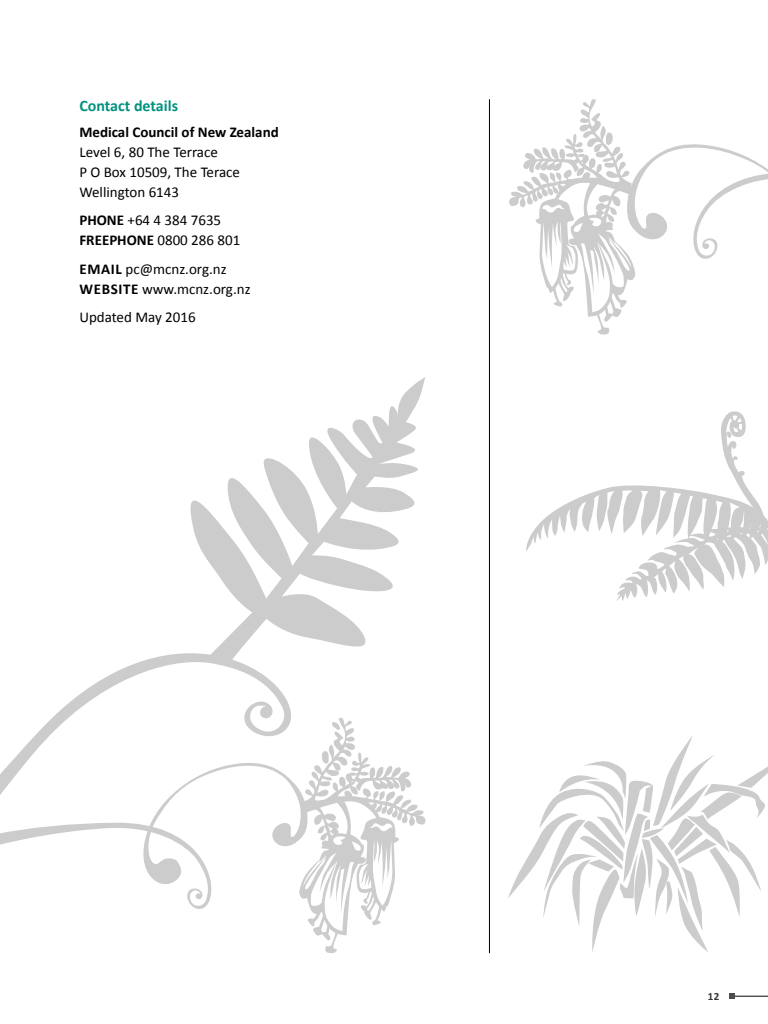
<style>
.page{position:relative;width:768px;height:1024px;background:#fff}
.page>*{position:absolute;margin:0;border:0;box-sizing:border-box;transform-origin:0 0}
.Body_Bold_Green{font:700 16px "Calibri";color:#00927e}
.Body_Copy{font:15px/20px "Calibri";color:#000}
.t1{font:700 11px "Calibri";color:#333}
.s1{font-weight:700}
</style>
<div class="page">
<hr style="left:732px;top:996px;width:36px;height:1px;background:#4d4d4d">
<svg style="left:729px;top:993px;width:6px;height:6px"></svg>
<svg style="left:190px;top:377px;width:236px;height:270px"></svg>
<svg style="left:52px;top:607px;width:249px;height:111px"></svg>
<svg style="left:0;top:718px;width:426px;height:235px"></svg>
<hr style="left:489px;top:99px;width:1px;height:854px;background:#000">
<svg style="left:509px;top:99px;width:259px;height:236px"></svg>
<svg style="left:508px;top:735px;width:260px;height:217px"></svg>
<svg style="left:526px;top:411px;width:242px;height:190px"></svg>
<p class="Body_Bold_Green" style="left:79px;top:96px;width:100px">Contact details</p>
<p class="Body_Copy" style="left:79px;top:121px;width:201px"><span class="s1">Medical Council of New Zealand<br></span>Level 6, 80 The Terrace<br>P O Box 10509, The Terace<br>Wellington 6143</p>
<p class="Body_Copy" style="left:79px;top:210px;width:162px"><span class="s1">PHONE</span> +64 4 384 7635<br><span class="s1">FREEPHONE</span> 0800 286 801</p>
<p class="Body_Copy" style="left:80px;top:258px;width:172px"><span class="s1">EMAIL</span> pc@mcnz.org.nz<br><span class="s1">WEBSITE</span> www.mcnz.org.nz</p>
<p class="Body_Copy" style="left:79px;top:307px;width:118px">Updated May 2016</p>
<p class="t1" style="left:708px;top:989px;width:13px">12</p>
</div>
